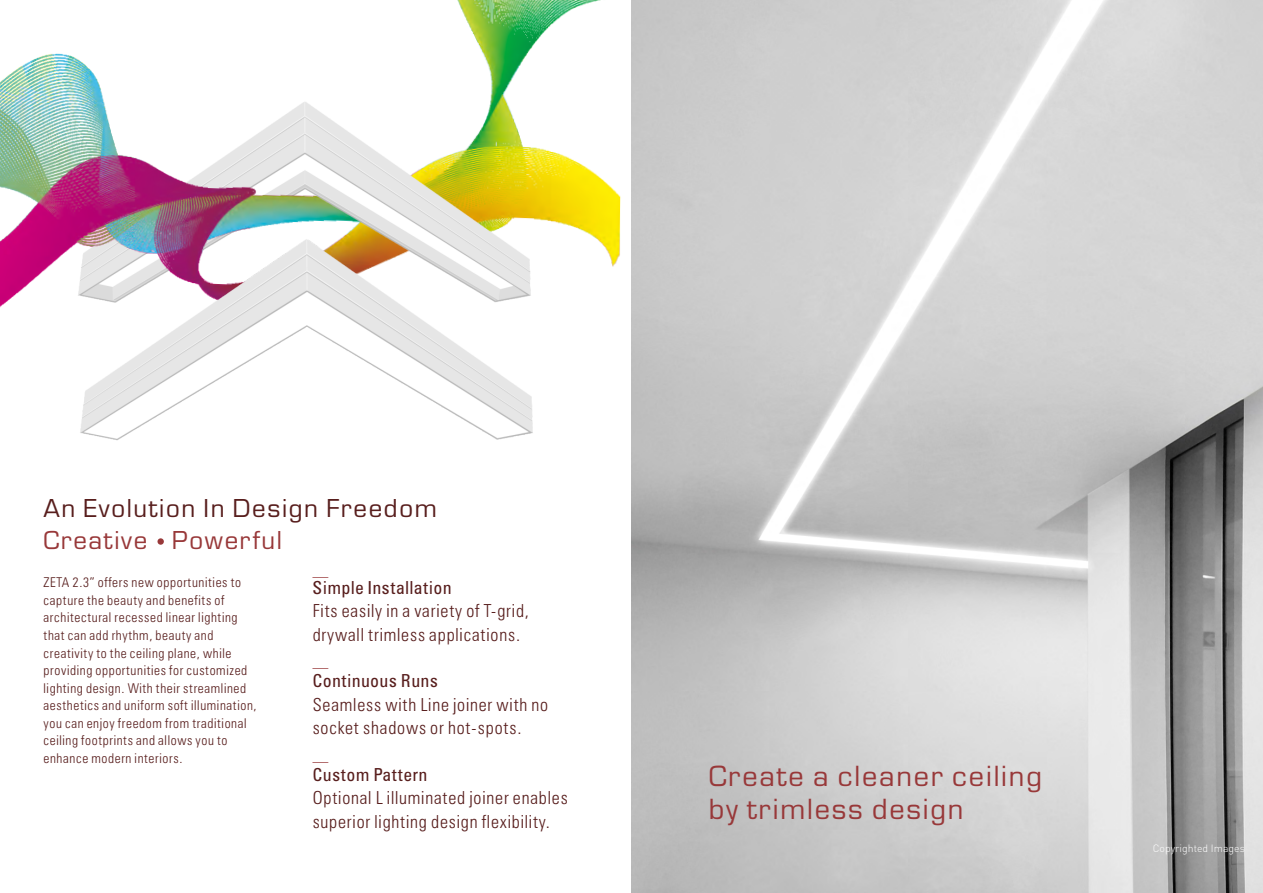
<style>
.page{position:relative;width:1263px;height:893px;background:#fff}
.page>*{position:absolute;margin:0;border:0;box-sizing:border-box;transform-origin:0 0}
.t1{font:27px/32.8px "Eurostile LT";letter-spacing:.07em;color:#983839}
.t2{font:24px "Eurostile";letter-spacing:.07em;color:#581e1d}
.t3{font:24px "Eurostile";letter-spacing:.07em;color:#983839}
.t4{font:300 condensed 18px/23.4px "Zurich BT";letter-spacing:.045em;color:#581e1d}
.t5{font:condensed 18px "Zurich BT";letter-spacing:.05em;color:#581e1d}
.t6{font:18px "Sim Sun";color:#983839;scale:.93 1}
.t7{font:300 condensed 13.5px/17.5px "Zurich BT";letter-spacing:.045em;color:#581e1d}
.t8{font:300 10.5px "DINOT";color:#fff}
</style>
<div class="page">
<img style="left:457px;top:0;width:164px;height:267px">
<img style="left:306px;top:88px;width:245px;height:138px">
<img style="left:631px;top:0;width:632px;height:893px">
<div style="left:157px;top:538px;width:7px;height:7px;background:#983839;border-radius:50%"></div>
<img style="left:80px;top:226px;width:473px;height:214px">
<img style="left:0;top:53px;width:306px;height:332px">
<h2 class="t2" style="left:43px;top:499px;width:395px">An Evolution In Design Freedom</h2>
<h2 class="t3" style="left:43px;top:531px;width:240px">Creative Powerful</h2>
<h3 class="t6" style="left:312px;top:568px;width:19px">—</h3>
<p class="t7" style="left:44px;top:575px;width:215px">ZETA 2.3” offers new opportunities to capture the beauty and benefits of architectural recessed linear lighting that can add rhythm, beauty and creativity to the ceiling plane, while providing opportunities for customized lighting design. With their streamlined aesthetics and uniform soft illumination, you can enjoy freedom from traditional ceiling footprints and allows you to enhance modern interiors.</p>
<h3 class="t5" style="left:313px;top:580px;width:140px">Simple Installation</h3>
<h3 class="t4" style="left:313px;top:601px;width:218px">Fits easily in a variety of T-grid, drywall trimless applications.</h3>
<h3 class="t5" style="left:313px;top:674px;width:127px">Continuous Runs</h3>
<h3 class="t4" style="left:313px;top:694px;width:237px">Seamless with Line joiner with no socket shadows or hot-spots.</h3>
<h3 class="t5" style="left:313px;top:767px;width:116px">Custom Pattern</h3>
<h3 class="t4" style="left:313px;top:788px;width:257px">Optional L illuminated joiner enables superior lighting design flexibility.</h3>
<h3 class="t6" style="left:312px;top:659px;width:19px">—</h3>
<h3 class="t6" style="left:312px;top:754px;width:19px">—</h3>
<h1 class="t1" style="left:709px;top:763px;width:335px">Create a cleaner ceiling by trimless design</h1>
<p class="t8" style="left:1153px;top:844px;width:94px">Copyrighted Images</p>
</div>
